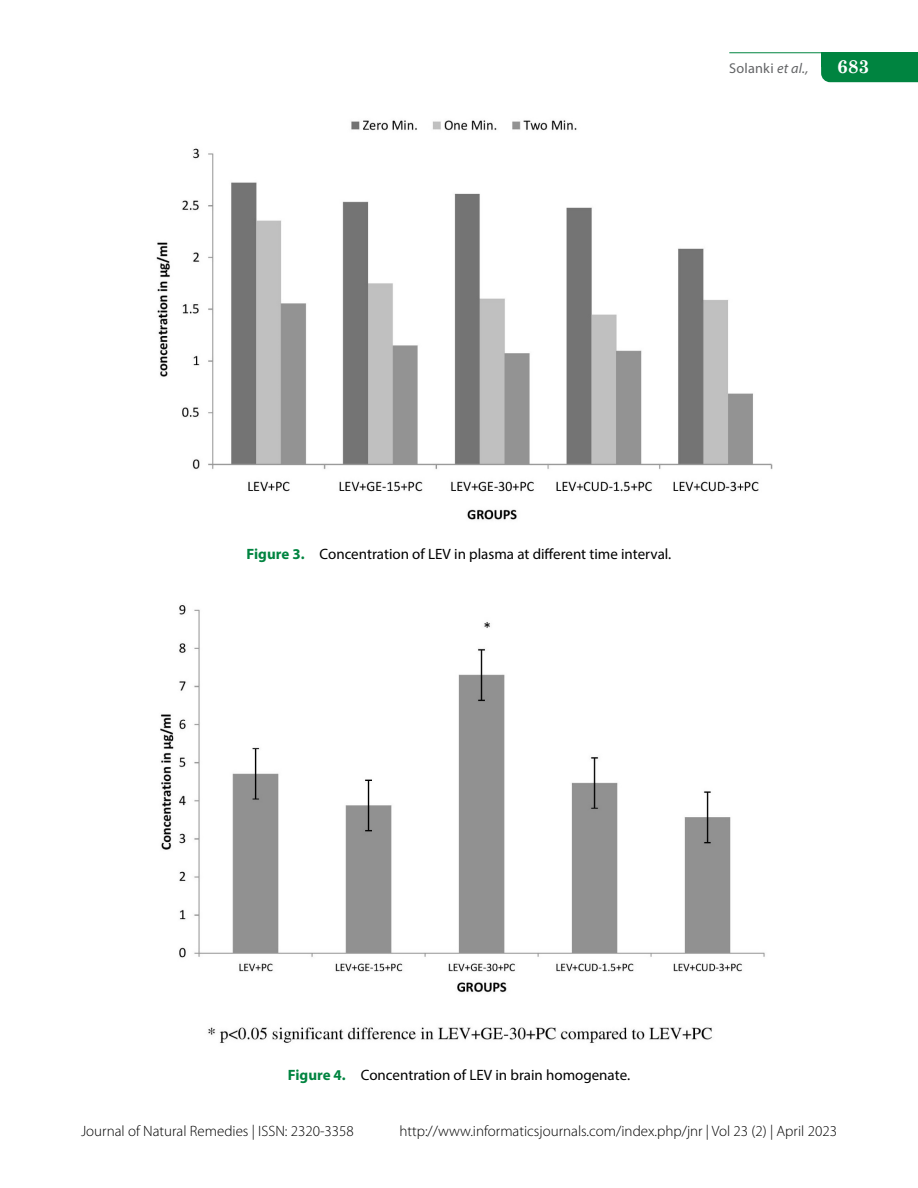
<style>
.page{position:relative;width:918px;height:1188px;background:#fff}
.page>*{position:absolute;margin:0;border:0;box-sizing:border-box;transform-origin:0 0}
.t1{font:700 18.75px "Century Schoolbook";color:#fff}
.t2{font:300 15px "Myriad Pro";color:#000}
.t3{font:15px "Myriad Pro";color:#000}
.t4{font:14.25px "Myriad Pro";letter-spacing:.015em;color:#636466}
.s1{font-style:italic}
.s2{font-weight:700;color:#008440}
</style>
<div class="page">
<svg style="left:821px;top:67px;width:97px;height:15px"></svg>
<div style="left:821px;top:53px;width:97px;height:14px;background:#008440"></div>
<div style="left:891px;top:68px;width:27px;height:14px;background:#008440"></div>
<hr style="left:729px;top:52px;width:189px;height:1px;background:#008440">
<img style="left:156px;top:120px;width:617px;height:400px">
<img style="left:160px;top:605px;width:605px;height:438px">
<p class="t4" style="left:729px;top:59px;width:81px">Solanki <span class="s1">et al.,</span></p>
<p class="t1" style="left:837px;top:52px;width:34px">683</p>
<p class="t3" style="left:247px;top:545px;width:426px"><span class="s2">Figure 3.</span> Concentration of LEV in plasma at different time interval.</p>
<p class="t3" style="left:288px;top:1066px;width:344px"><span class="s2">Figure 4.</span> Concentration of LEV in brain homogenate.</p>
<p class="t2" style="left:81px;top:1122px;width:274px">Journal of Natural Remedies | ISSN: 2320-3358</p>
<p class="t2" style="left:399px;top:1122px;width:439px">http://www.informaticsjournals.com/index.php/jnr | Vol 23 (2) | April 2023</p>
</div>
